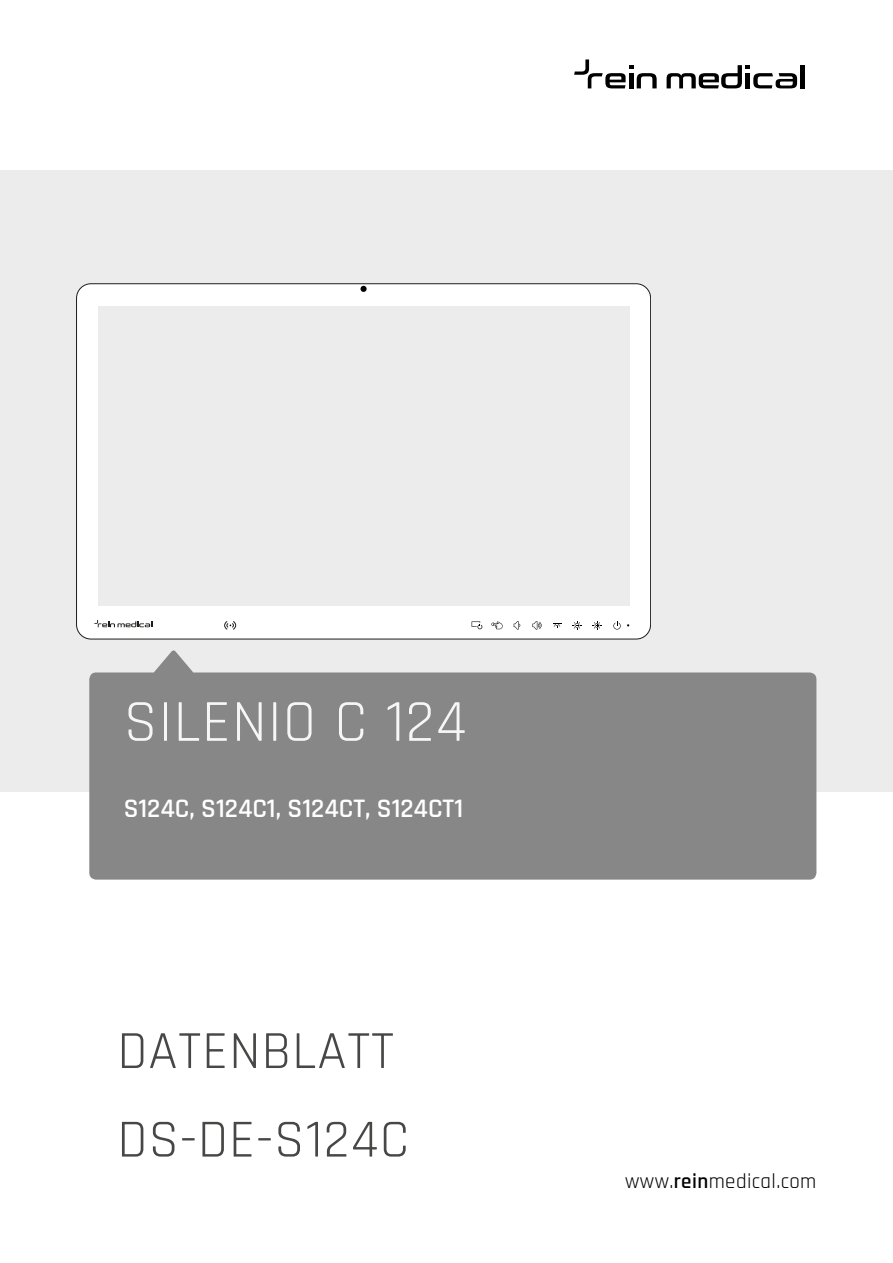
<style>
.page{position:relative;width:893px;height:1263px;background:#fff}
.page>*{position:absolute;margin:0;border:0;box-sizing:border-box;transform-origin:0 0}
.t1{font:60px "Rajdhani";letter-spacing:.02em;color:#f6f6f6}
.t2{font:54px "Rajdhani";letter-spacing:.02em;color:#474746}
.t3{font:600 27px "Rajdhani";color:#fff}
.t4{font:21px "Rajdhani";letter-spacing:.02em;color:#000}
.s1{font-weight:600}
</style>
<div class="page">
<div style="left:0;top:170px;width:893px;height:622px;background:#ececec"></div>
<svg style="left:89px;top:650px;width:727px;height:230px;background:#909090"></svg>
<hr style="left:801px;top:65px;width:4px;height:23px;background:#000">
<svg style="left:574px;top:59px;width:83px;height:29px"></svg>
<svg style="left:667px;top:65px;width:130px;height:23px"></svg>
<div style="left:77px;top:284px;width:574px;height:355px;background:#fff;border-radius:14px"></div>
<div style="left:360px;top:286px;width:7px;height:6px;background:#000;border-radius:50%"></div>
<div style="left:98px;top:306px;width:531px;height:300px;background:#ececec"></div>
<svg style="left:613px;top:621px;width:8px;height:8px"></svg>
<svg style="left:573px;top:621px;width:8px;height:8px"></svg>
<svg style="left:593px;top:621px;width:8px;height:8px"></svg>
<svg style="left:553px;top:623px;width:8px;height:5px"></svg>
<svg style="left:532px;top:621px;width:9px;height:8px"></svg>
<svg style="left:514px;top:621px;width:6px;height:8px"></svg>
<svg style="left:491px;top:621px;width:12px;height:8px"></svg>
<svg style="left:472px;top:621px;width:10px;height:8px"></svg>
<svg style="left:224px;top:621px;width:12px;height:9px"></svg>
<svg style="left:94px;top:620px;width:58px;height:7px"></svg>
<h1 class="t1" style="left:124px;top:687px;width:345px">SILENIO C 124</h1>
<p class="t3" style="left:124px;top:792px;width:341px">S124C, S124C1, S124CT, S124CT1</p>
<h2 class="t2" style="left:117px;top:1020px;width:278px">DATENBLATT</h2>
<h2 class="t2" style="left:117px;top:1108px;width:293px">DS-DE-S124C</h2>
<p class="t4" style="left:625px;top:1169px;width:193px">www.<span class="s1">rein</span>medical.com</p>
</div>
